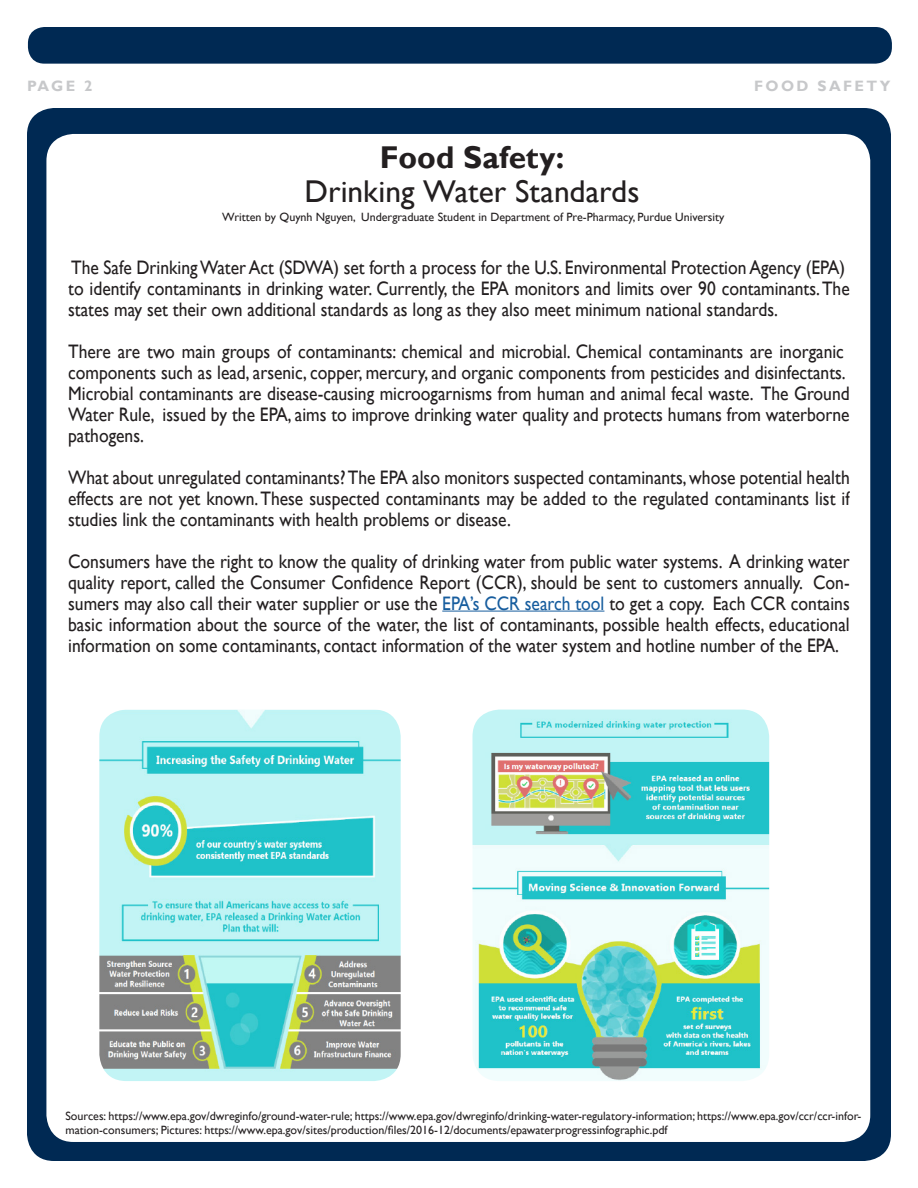
<style>
.page{position:relative;width:918px;height:1188px;background:#fff}
.page>*{position:absolute;margin:0;border:0;box-sizing:border-box;transform-origin:0 0}
.t1{font:31.5px "Gill Sans";color:#231f20}
.t2{font:700 31.5px "Gill Sans";color:#231f20}
.t3{font:19.5px/21px "Gill Sans";color:#231f20;scale:.9 1}
.t4{font:700 15px "Gill Sans";letter-spacing:.16em;color:#c7c8ca}
.t5{font:12px/13.5px "Gill Sans";color:#231f20}
.s1{color:#175d9e}
</style>
<div class="page">
<div style="left:27px;top:108px;width:864px;height:1053px;background:#002953;border-radius:27px"></div>
<div style="left:28px;top:27px;width:864px;height:37px;background:#002953;border-radius:17px"></div>
<div style="left:46px;top:134px;width:824px;height:1008px;background:#fff;border-radius:27px"></div>
<hr style="left:442px;top:611px;width:162px;height:1px;background:#175d9e">
<div style="left:67px;top:239px;width:784px;height:435px;border:2px solid #fff;border-radius:27px"></div>
<img style="left:472px;top:710px;width:297px;height:371px">
<img style="left:99px;top:710px;width:302px;height:371px">
<p class="t4" style="left:27px;top:77px;width:67px">PAGE 2</p>
<p class="t4" style="left:754px;top:77px;width:138px">FOOD SAFETY</p>
<p class="t2" style="left:380px;top:138px;width:186px">Food Safety:</p>
<p class="t1" style="left:305px;top:173px;width:336px">Drinking Water Standards</p>
<p class="t5" style="left:222px;top:210px;width:504px">Written by Quynh Nguyen, Undergraduate Student in Department of Pre-Pharmacy, Purdue University</p>
<p class="t3" style="left:68px;top:257px;width:870px">The Safe Drinking Water Act (SDWA) set forth a process for the U.S. Environmental Protection Agency (EPA) to identify contaminants in drinking water. Currently, the EPA monitors and limits over 90 contaminants. The states may set their own additional standards as long as they also meet minimum national standards.</p>
<p class="t3" style="left:68px;top:341px;width:870px">There are two main groups of contaminants: chemical and microbial. Chemical contaminants are inorganic components such as lead, arsenic, copper, mercury, and organic components from pesticides and disinfectants.<br>Microbial contaminants are disease-causing microogarnisms from human and animal fecal waste. The Ground Water Rule, issued by the EPA, aims to improve drinking water quality and protects humans from waterborne pathogens.</p>
<p class="t3" style="left:68px;top:467px;width:870px;text-align:justify">What about unregulated contaminants? The EPA also monitors suspected contaminants, whose potential health effects are not yet known. These suspected contaminants may be added to the regulated contaminants list if studies link the contaminants with health problems or disease.</p>
<p class="t3" style="left:68px;top:551px;width:870px;text-align:justify">Consumers have the right to know the quality of drinking water from public water systems. A drinking water quality report, called the Consumer Confidence Report (CCR), should be sent to customers annually. Con&shy;sumers may also call their water supplier or use the <span class="s1">EPA’s CCR search tool</span> to get a copy. Each CCR contains basic information about the source of the water, the list of contaminants, possible health effects, educational information on some contaminants, contact information of the water system and hotline number of the EPA.</p>
<p class="t5" style="left:65px;top:1110px;width:797px">Sources: https://www.epa.gov/dwreginfo/ground-water-rule; https://www.epa.gov/dwreginfo/drinking-water-regulatory-information; https://www.epa.gov/ccr/ccr-infor&shy;mation-consumers; Pictures: https://www.epa.gov/sites/production/files/2016-12/documents/epawaterprogressinfographic.pdf</p>
</div>
